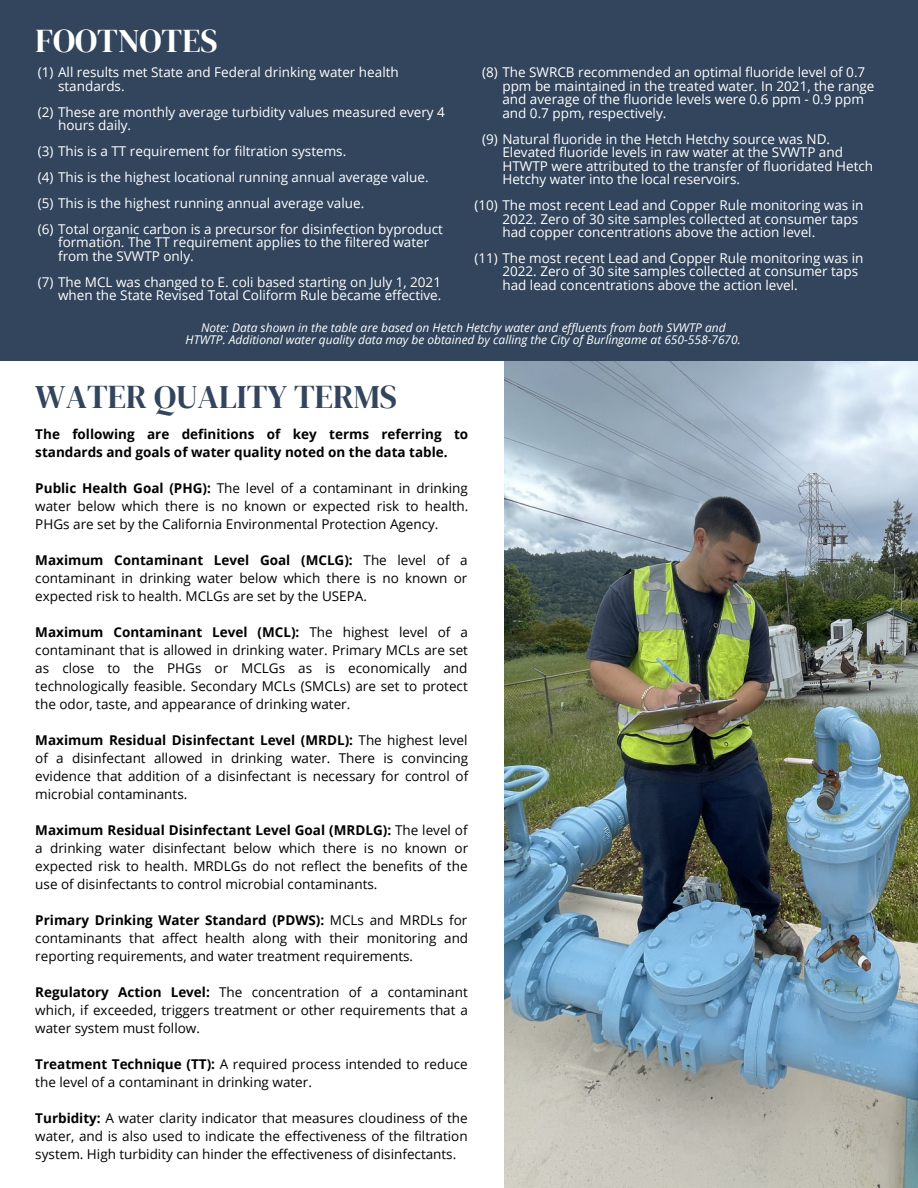
<style>
.page{position:relative;width:918px;height:1188px;background:#fff}
.page>*{position:absolute;margin:0;border:0;box-sizing:border-box;transform-origin:0 0}
.t1{font:33px "DM Serif Display";color:#32455c}
.t2{font:33px "DM Serif Display";color:#fff}
.t3{font:13.5px/18px "Open Sans";color:#000;text-align:justify}
.t4{font:13.5px/13.5px "Open Sans";color:#fff}
.t5{font:700 13.5px/18px "Open Sans";color:#000}
.t6{font:italic 12px/12px "Open Sans";color:#fff;text-align:center}
.s1{font-weight:700}
</style>
<div class="page">
<img style="left:504px;top:361px;width:414px;height:827px">
<div style="left:0;top:0;width:918px;height:361px;background:#32455c"></div>
<p class="t2" style="left:35px;top:18px;width:184px">FOOTNOTES</p>
<p class="t4" style="left:482px;top:65px;width:385px">(8) The SWRCB recommended an optimal fluoride level of 0.7</p>
<p class="t4" style="left:502px;top:79px;width:374px">ppm be maintained in the treated water. In 2021, the range and average of the fluoride levels were 0.6 ppm - 0.9 ppm and 0.7 ppm, respectively.</p>
<p class="t4" style="left:482px;top:132px;width:349px">(9) Natural fluoride in the Hetch Hetchy source was ND.</p>
<p class="t4" style="left:502px;top:145px;width:372px">Elevated fluoride levels in raw water at the SVWTP and<br>HTWTP were attributed to the transfer of fluoridated Hetch<br>Hetchy water into the local reservoirs.</p>
<p class="t4" style="left:475px;top:198px;width:390px">(10) The most recent Lead and Copper Rule monitoring was in</p>
<p class="t4" style="left:502px;top:212px;width:357px">2022. Zero of 30 site samples collected at consumer taps had copper concentrations above the action level.</p>
<p class="t4" style="left:475px;top:251px;width:390px">(11) The most recent Lead and Copper Rule monitoring was in</p>
<p class="t4" style="left:502px;top:264px;width:357px">2022. Zero of 30 site samples collected at consumer taps had lead concentrations above the action level.</p>
<p class="t6" style="left:186px;top:322px;width:557px">Note: Data shown in the table are based on Hetch Hetchy water and effluents from both SVWTP and<br>HTWTP. Additional water quality data may be obtained by calling the City of Burlingame at 650-558-7670.</p>
<p class="t4" style="left:38px;top:65px;width:362px">(1) All results met State and Federal drinking water health</p>
<p class="t4" style="left:58px;top:79px;width:68px">standards.</p>
<p class="t4" style="left:38px;top:105px;width:409px">(2) These are monthly average turbidity values measured every 4</p>
<p class="t4" style="left:58px;top:118px;width:75px">hours daily.</p>
<p class="t4" style="left:38px;top:144px;width:310px">(3) This is a TT requirement for filtration systems.</p>
<p class="t4" style="left:38px;top:170px;width:392px">(4) This is the highest locational running annual average value.</p>
<p class="t4" style="left:38px;top:196px;width:328px">(5) This is the highest running annual average value.</p>
<p class="t4" style="left:38px;top:222px;width:407px">(6) Total organic carbon is a precursor for disinfection byproduct</p>
<p class="t4" style="left:58px;top:235px;width:373px">formation. The TT requirement applies to the filtered water from the SVWTP only.</p>
<p class="t4" style="left:38px;top:275px;width:405px">(7) The MCL was changed to E. coli based starting on July 1, 2021</p>
<p class="t4" style="left:58px;top:288px;width:385px">when the State Revised Total Coliform Rule became effective.</p>
<p class="t1" style="left:35px;top:373px;width:363px">WATER QUALITY TERMS</p>
<p class="t5" style="left:35px;top:425px;width:434px">The following are definitions of key terms referring to standards and goals of water quality noted on the data table.</p>
<p class="t3" style="left:35px;top:479px;width:435px"><span class="s1">Public Health Goal (PHG):</span> The level of a contaminant in drinking water below which there is no known or expected risk to health.<br>PHGs are set by the California Environmental Protection Agency.</p>
<p class="t3" style="left:35px;top:551px;width:434px"><span class="s1">Maximum Contaminant Level Goal (MCLG):</span> The level of a contaminant in drinking water below which there is no known or expected risk to health. MCLGs are set by the USEPA.</p>
<p class="t3" style="left:35px;top:623px;width:434px"><span class="s1">Maximum Contaminant Level (MCL):</span> The highest level of a contaminant that is allowed in drinking water. Primary MCLs are set as close to the PHGs or MCLGs as is economically and technologically feasible. Secondary MCLs (SMCLs) are set to protect the odor, taste, and appearance of drinking water.</p>
<p class="t3" style="left:35px;top:731px;width:434px"><span class="s1">Maximum Residual Disinfectant Level (MRDL):</span> The highest level of a disinfectant allowed in drinking water. There is convincing evidence that addition of a disinfectant is necessary for control of microbial contaminants.</p>
<p class="t3" style="left:35px;top:821px;width:434px"><span class="s1">Maximum Residual Disinfectant Level Goal (MRDLG):</span> The level of a drinking water disinfectant below which there is no known or expected risk to health. MRDLGs do not reflect the benefits of the use of disinfectants to control microbial contaminants.</p>
<p class="t3" style="left:35px;top:911px;width:434px"><span class="s1">Primary Drinking Water Standard (PDWS):</span> MCLs and MRDLs for contaminants that affect health along with their monitoring and reporting requirements, and water treatment requirements.</p>
<p class="t3" style="left:35px;top:983px;width:434px"><span class="s1">Regulatory Action Level:</span> The concentration of a contaminant which, if exceeded, triggers treatment or other requirements that a water system must follow.</p>
<p class="t3" style="left:35px;top:1055px;width:434px"><span class="s1">Treatment Technique (TT):</span> A required process intended to reduce the level of a contaminant in drinking water.</p>
<p class="t3" style="left:35px;top:1109px;width:434px"><span class="s1">Turbidity:</span> A water clarity indicator that measures cloudiness of the water, and is also used to indicate the effectiveness of the filtration system. High turbidity can hinder the effectiveness of disinfectants.</p>
</div>
